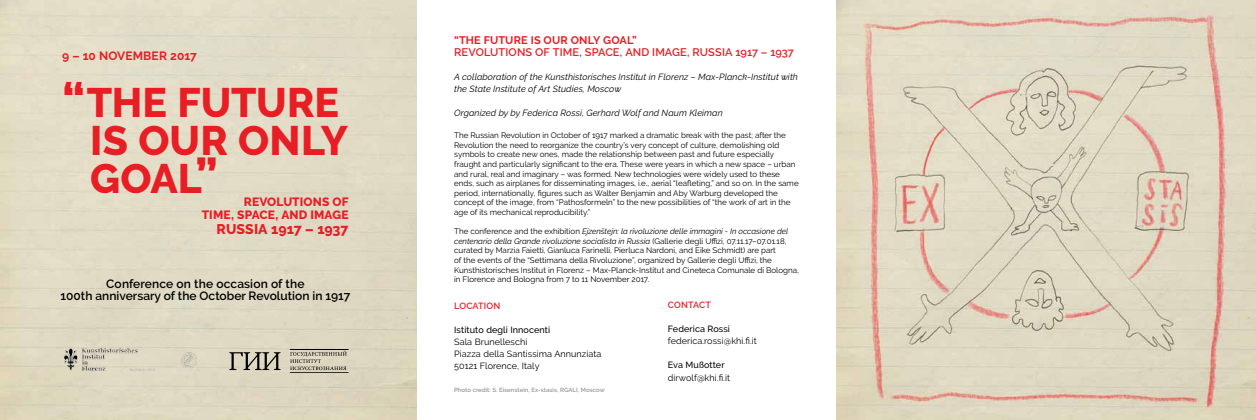
<style>
.page{position:relative;width:1256px;height:420px;background:#fff}
.page>*{position:absolute;margin:0;border:0;box-sizing:border-box;transform-origin:0 0}
.t1{font:800 41px/38px "Raleway";color:#e81e25}
.t2{font:800 14px "Raleway";color:#e81e25}
.t3{font:600 12px/12px "Raleway";color:#000;text-align:center}
.t4{font:800 12px/13px "Raleway";letter-spacing:.015em;color:#e81e25;text-align:right}
.t5{font:700 12px "Raleway";letter-spacing:.005em;color:#e81e25}
.t6{font:600 11px "Raleway";letter-spacing:.01em;color:#e81e25}
.t7{font:700 11px "Raleway";letter-spacing:.01em;color:#e81e25}
.t8{font:italic 9px/12px "Raleway";letter-spacing:.01em;color:#000}
.t9{font:9px/12px "Raleway";letter-spacing:.01em;color:#000}
.t10{font:500 9px "Raleway";letter-spacing:.01em;color:#000}
.t11{font:600 9px "Raleway";letter-spacing:.01em;color:#e81e25}
.t12{font:8px/9.6px "Raleway";color:#000}
.t13{font:600 6px "Raleway";letter-spacing:.01em;color:#939598}
.s1{font-size:48px}
.s2{font-style:italic}
</style>
<div class="page">
<img style="left:836px;top:0;width:420px;height:420px">
<svg style="left:229px;top:352px;width:52px;height:18px"></svg>
<svg style="left:290px;top:350px;width:57px;height:20px"></svg>
<hr style="left:290px;top:349px;width:59px;height:1px;background:#000">
<hr style="left:290px;top:372px;width:59px;height:1px;background:#000">
<img style="left:64px;top:348px;width:135px;height:22px">
<h3 class="t5" style="left:62px;top:49px;width:136px">9 – 10 NOVEMBER 2017</h3>
<h1 class="t1" style="left:90px;top:84px;width:259px;text-indent:-28px"><span class="s1">“</span>THE FUTURE<br>IS OUR ONLY<br>GOAL<span class="s1">”</span></h1>
<h3 class="t4" style="left:202px;top:196px;width:148px">REVOLUTIONS OF<br>TIME, SPACE, AND IMAGE</h3>
<h2 class="t2" style="left:217px;top:221px;width:133px">RUSSIA 1917 – 1937</h2>
<h3 class="t3" style="left:61px;top:277px;width:291px">Conference on the occasion of the<br>100th anniversary of the October Revolution in 1917</h3>
<h3 class="t7" style="left:454px;top:34px;width:184px">“THE FUTURE IS OUR ONLY GOAL”</h3>
<h3 class="t6" style="left:454px;top:46px;width:341px">Revolutions of time, space, and image, Russia 1917 – 1937</h3>
<p class="t8" style="left:454px;top:71px;width:345px">A collaboration of the Kunsthistorisches Institut in Florenz – Max-Planck-Institut with the State Institute of Art Studies, Moscow</p>
<p class="t8" style="left:454px;top:107px;width:270px">Organized by by Federica Rossi, Gerhard Wolf and Naum Kleiman</p>
<p class="t12" style="left:454px;top:130px;width:346px">The Russian Revolution in October of 1917 marked a dramatic break with the past; after the Revolution the need to reorganize the country’s very concept of culture, demolishing old symbols to create new ones, made the relationship between past and future especially fraught and particularly significant to the era. These were years in which a new space – urban and rural, real and imaginary – was formed. New technologies were widely used to these ends, such as airplanes for disseminating images, i.e., aerial “leafleting,” and so on. In the same period, internationally, figures such as Walter Benjamin and Aby Warburg developed the concept of the image, from “Pathosformeln” to the new possibilities of “the work of art in the age of its mechanical reproducibility.”</p>
<p class="t12" style="left:454px;top:226px;width:346px">The conference and the exhibition <span class="s2">Ejzenštejn: la rivoluzione delle immagini - In occasione del centenario della Grande rivoluzione socialista in Russia</span> (Gallerie degli Uffizi, 07.11.17–07.01.18, curated by Marzia Faietti, Gianluca Farinelli, Pierluca Nardoni, and Eike Schmidt) are part<br>of the events of the “Settimana della Rivoluzione”, organized by Gallerie degli Uffizi, the Kunsthistorisches Institut in Florenz – Max-Planck-Institut and Cineteca Comunale di Bologna, in Florence and Bologna from 7 to 11 November 2017.</p>
<p class="t11" style="left:454px;top:300px;width:7px">Loc</p>
<p class="t11" style="left:473px;top:300px;width:29px">ation</p>
<p class="t10" style="left:454px;top:324px;width:98px">Istituto degli Innocenti</p>
<p class="t9" style="left:454px;top:335px;width:149px">Sala Brunelleschi<br>Piazza della Santissima Annunziata<br>50121 Florence, Italy</p>
<p class="t11" style="left:668px;top:300px;width:44px">Co ntact</p>
<p class="t10" style="left:668px;top:324px;width:64px">Federica Rossi</p>
<p class="t9" style="left:668px;top:335px;width:90px">federica.rossi@khi.fi.it</p>
<p class="t10" style="left:668px;top:360px;width:58px">Eva Mußotter</p>
<p class="t9" style="left:668px;top:371px;width:64px">dirwolf@khi.fi.it</p>
<p class="t13" style="left:454px;top:386px;width:115px">Photo credit: S. Eisenstein, Ex-stasis, RGALI</p>
<p class="t13" style="left:578px;top:386px;width:28px">, Moscow</p>
</div>
